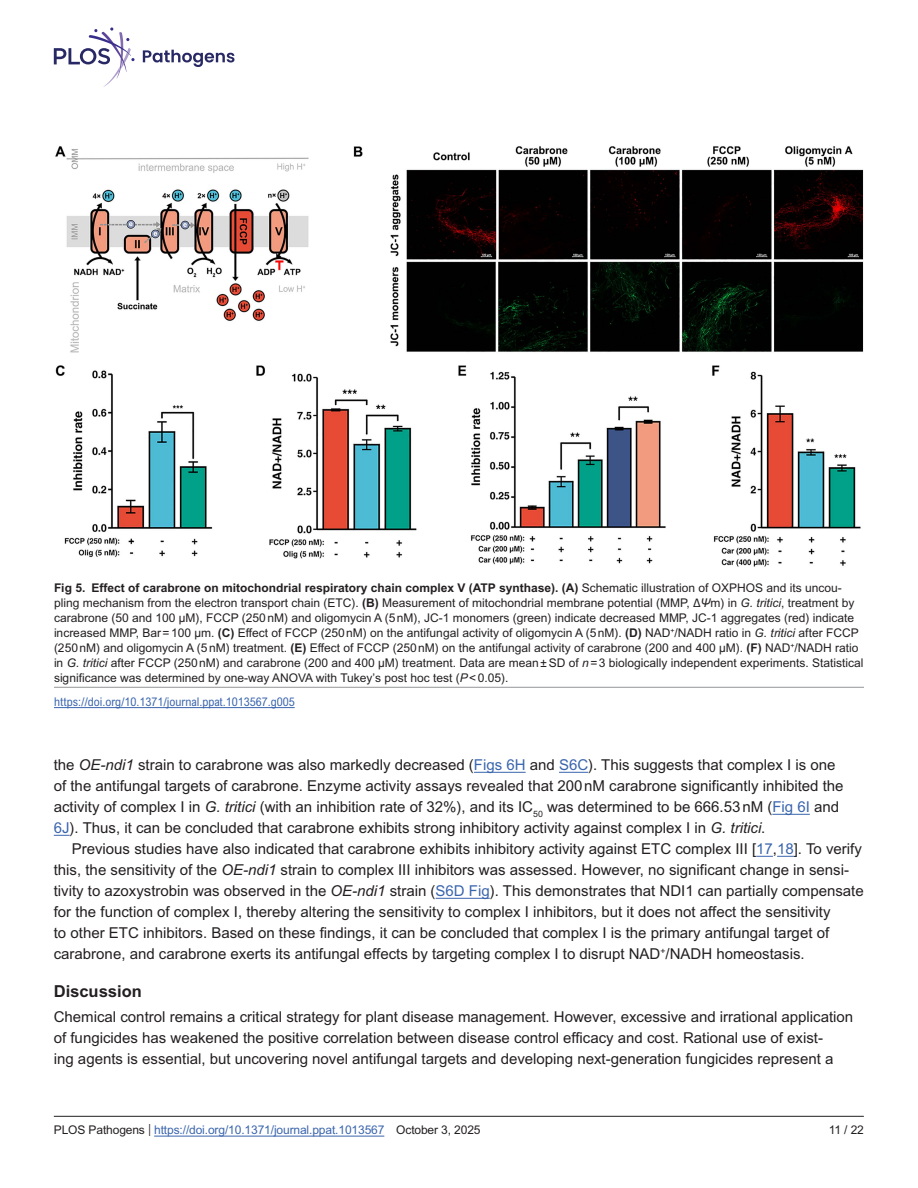
<style>
.page{position:relative;width:918px;height:1188px;background:#fff}
.page>*{position:absolute;margin:0;border:0;box-sizing:border-box;transform-origin:0 0}
.HeadA{font:700 16.5px "Arial MT Std";color:#231f20}
.TextInd{font:15px/21px "Arial MT Std";color:#231f20}
.Text{font:15px/21px "Arial MT Std";color:#231f20}
.FigCapt{font:12px/15px "Arial MT Std";color:#231f20}
.t1{font:12px "Arial MT Std";letter-spacing:-.01em;color:#3a65ad}
.Fig_Soruce{font:condensed 12px "Arial MT Std";color:#3a65ad}
.s1{font-weight:700}
.s2{font-family:"Arial";font-style:italic}
.s3{font-style:italic}
.s4{color:#3a65ad}
.s5{color:#231f20}
.s6{font-family:"Minion Pro";color:#231f20}
</style>
<div class="page">
<hr style="left:54px;top:1116px;width:810px;height:1px;background:#231f20">
<hr style="left:154px;top:1136px;width:230px;height:1px;background:#3a65ad">
<hr style="left:474px;top:772px;width:52px;height:1px;background:#3a65ad">
<svg style="left:559px;top:772px;width:29px;height:1px"></svg>
<hr style="left:772px;top:814px;width:38px;height:1px;background:#3a65ad">
<svg style="left:54px;top:835px;width:16px;height:1px"></svg>
<svg style="left:756px;top:856px;width:38px;height:1px"></svg>
<hr style="left:436px;top:898px;width:54px;height:1px;background:#3a65ad">
<img style="left:55px;top:146px;width:809px;height:421px">
<hr style="left:54px;top:687px;width:810px;height:1px;background:#939698">
<hr style="left:54px;top:707px;width:241px;height:1px;background:#3a65ad">
<svg style="left:143px;top:50px;width:91px;height:17px"></svg>
<svg style="left:54px;top:27px;width:81px;height:60px"></svg>
<p class="FigCapt" style="left:54px;top:581px;width:811px"><span class="s1">Fig 5. Effect of carabrone on mitochondrial respiratory chain complex V (ATP synthase). (A)</span> Schematic illustration of OXPHOS and its uncou&shy;pling mechanism from the electron transport chain (ETC). <span class="s1">(B)</span> Measurement of mitochondrial membrane potential (MMP, Δ<span class="s2">Ψ</span>m) in <span class="s3">G. tritici</span>, treatment by carabrone (50 and 100 μM), FCCP (250nM) and oligomycin A (5nM), JC-1 monomers (green) indicate decreased MMP, JC-1 aggregates (red) indicate increased MMP, Bar=100 μm. <span class="s1">(C)</span> Effect of FCCP (250nM) on the antifungal activity of oligomycin A (5nM). <span class="s1">(D)</span> NAD<sup>+</sup>/NADH ratio in <span class="s3">G. tritici</span> after FCCP (250nM) and oligomycin A (5nM) treatment. <span class="s1">(E)</span> Effect of FCCP (250nM) on the antifungal activity of carabrone (200 and 400 μM). <span class="s1">(F)</span> NAD<sup>+</sup>/NADH ratio in <span class="s3">G. tritici</span> after FCCP (250nM) and carabrone (200 and 400 μM) treatment. Data are mean±SD of <span class="s3">n</span>=3 biologically independent experiments. Statistical significance was determined by one-way ANOVA with Tukey’s post hoc test (<span class="s3">P</span>&lt;0.05).</p>
<p class="Fig_Soruce" style="left:54px;top:695px;width:242px">https://doi.org/10.1371/journal.ppat.1013567.g005</p>
<p class="TextInd" style="left:54px;top:754px;width:791px">the <span class="s3">OE-ndi1</span> strain to carabrone was also markedly decreased (<span class="s4">Figs 6H</span> and <span class="s4">S6C</span>). This suggests that complex I is one of the antifungal targets of carabrone. Enzyme activity assays revealed that 200nM carabrone significantly inhibited the activity of complex I in <span class="s3">G. tritici</span> (with an inhibition rate of 32%), and its IC<sub>50</sub> was determined to be 666.53nM (<span class="s4">Fig 6I</span> and <span class="s4">6J</span>). Thus, it can be concluded that carabrone exhibits strong inhibitory activity against complex I in <span class="s3">G. tritici</span>.</p>
<p class="TextInd" style="left:54px;top:838px;width:812px;text-indent:18px">Previous studies have also indicated that carabrone exhibits inhibitory activity against ETC complex III [<span class="s4">17</span>,<span class="s4">18</span>]. To verify this, the sensitivity of the <span class="s3">OE-ndi1</span> strain to complex III inhibitors was assessed. However, no significant change in sensi&shy;tivity to azoxystrobin was observed in the <span class="s3">OE-ndi1</span> strain (<span class="s4">S6D Fig</span>). This demonstrates that NDI1 can partially compensate for the function of complex I, thereby altering the sensitivity to complex I inhibitors, but it does not affect the sensitivity<br>to other ETC inhibitors. Based on these findings, it can be concluded that complex I is the primary antifungal target of carabrone, and carabrone exerts its antifungal effects by targeting complex I to disrupt NAD<sup>+</sup>/NADH homeostasis.</p>
<p class="HeadA" style="left:54px;top:981px;width:90px">Discussion</p>
<p class="Text" style="left:54px;top:1007px;width:801px">Chemical control remains a critical strategy for plant disease management. However, excessive and irrational application of fungicides has weakened the positive correlation between disease control efficacy and cost. Rational use of exist-<br>ing agents is essential, but uncovering novel antifungal targets and developing next-generation fungicides represent a</p>
<p class="t1" style="left:54px;top:1123px;width:428px"><span class="s5">PLOS Pathogens</span> <span class="s6">|</span> https://doi.org/10.1371/journal.ppat.1013567 <span class="s5">October 3, 2025</span></p>
<p class="FigCapt" style="left:829px;top:1122px;width:37px">11 / 22</p>
</div>
